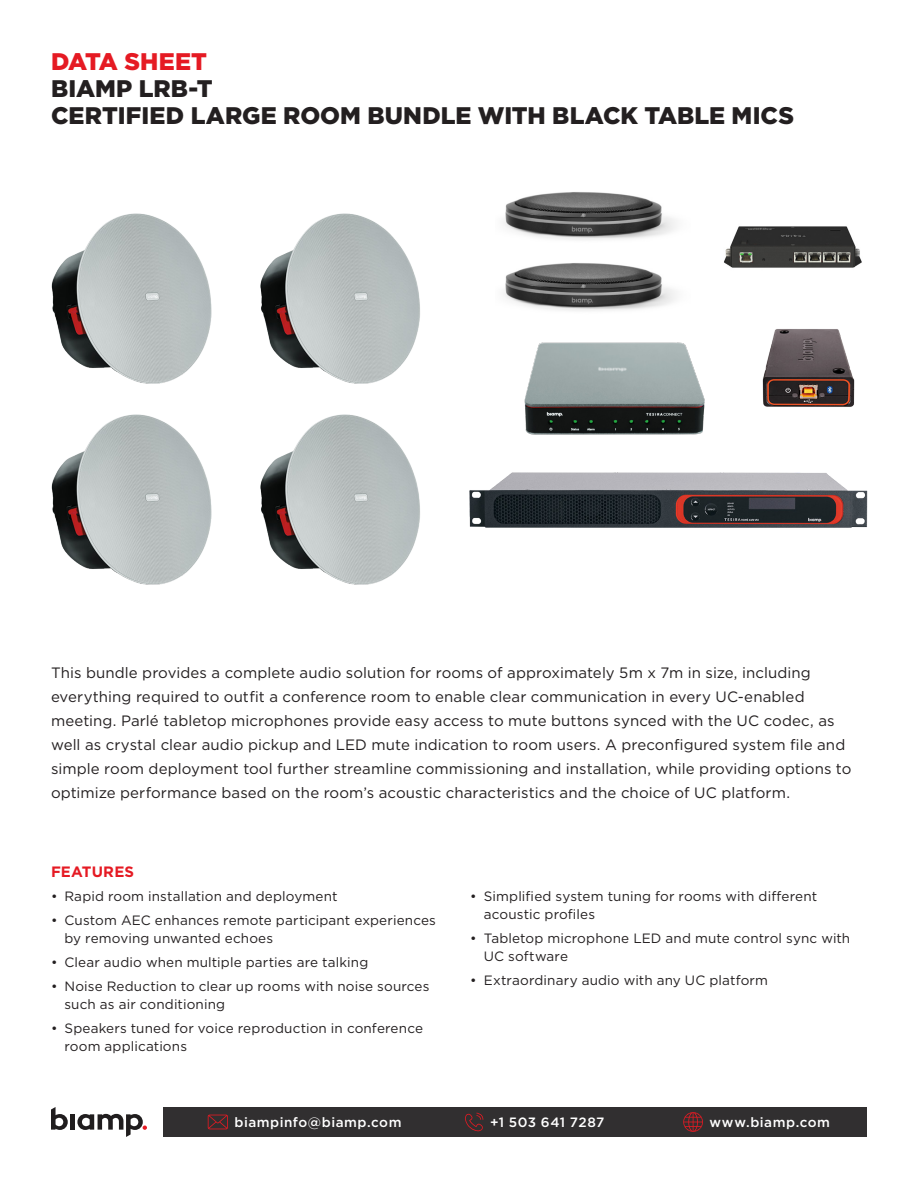
<style>
.page{position:relative;width:918px;height:1188px;background:#fff}
.page>*{position:absolute;margin:0;border:0;box-sizing:border-box;transform-origin:0 0}
.Product_Name{font:900 24px "Gotham";color:#231f20}
.t1{font:900 24px "Gotham";color:#e51a23}
.Intro{font:15px/24px "Gotham";letter-spacing:.005em;color:#231f20}
.subhead{font:700 15px "Gotham";letter-spacing:.01em;color:#e51a23}
.t2{font:13.5px/18px "Gotham";letter-spacing:.01em;color:#231f20}
.t3{font:500 13.5px "Gotham";letter-spacing:.035em;color:#fff}
</style>
<div class="page">
<svg style="left:51px;top:1107px;width:17px;height:23px"></svg>
<div style="left:70px;top:1114px;width:5px;height:16px;background:#201d1e"></div>
<svg style="left:77px;top:1114px;width:70px;height:23px"></svg>
<div style="left:164px;top:1107px;width:703px;height:30px;background:#312f30"></div>
<svg style="left:208px;top:1115px;width:20px;height:14px"></svg>
<svg style="left:465px;top:1113px;width:18px;height:18px"></svg>
<svg style="left:683px;top:1112px;width:20px;height:20px"></svg>
<img style="left:51px;top:213px;width:817px;height:372px">
<img style="left:713px;top:213px;width:155px;height:96px">
<img style="left:495px;top:192px;width:196px;height:132px">
<div style="left:495px;top:324px;width:237px;height:111px;background:#fff"></div>
<img style="left:507px;top:342px;width:213px;height:115px">
<p class="t1" style="left:51px;top:45px;width:158px">DATA SHEET</p>
<p class="Product_Name" style="left:51px;top:72px;width:163px">BIAMP LRB-T</p>
<p class="Product_Name" style="left:51px;top:99px;width:745px">CERTIFIED LARGE ROOM BUNDLE WITH BLACK TABLE MICS</p>
<p class="Intro" style="left:51px;top:660px;width:802px">This bundle provides a complete audio solution for rooms of approximately 5m x 7m in size, including everything required to outfit a conference room to enable clear communication in every UC-enabled meeting. Parlé tabletop microphones provide easy access to mute buttons synced with the UC codec, as well as crystal clear audio pickup and LED mute indication to room users. A preconfigured system file and simple room deployment tool further streamline commissioning and installation, while providing options to optimize performance based on the room’s acoustic characteristics and the choice of UC platform.</p>
<p class="subhead" style="left:51px;top:862px;width:85px">FEATURES</p>
<p class="t2" style="left:51px;top:887px;width:288px">• Rapid room installation and deployment</p>
<p class="t2" style="left:64px;top:911px;width:373px;text-indent:-14px">• Custom AEC enhances remote participant experiences by removing unwanted echoes</p>
<p class="t2" style="left:51px;top:953px;width:319px">• Clear audio when multiple parties are talking</p>
<p class="t2" style="left:64px;top:977px;width:366px;text-indent:-14px">• Noise Reduction to clear up rooms with noise sources such as air conditioning</p>
<p class="t2" style="left:64px;top:1019px;width:360px;text-indent:-14px">• Speakers tuned for voice reproduction in conference room applications</p>
<p class="t2" style="left:484px;top:887px;width:335px;text-indent:-14px">• Simplified system tuning for rooms with different acoustic profiles</p>
<p class="t2" style="left:484px;top:929px;width:368px;text-indent:-14px">• Tabletop microphone LED and mute control sync with<br>UC software</p>
<p class="t2" style="left:470px;top:971px;width:299px">• Extraordinary audio with any UC platform</p>
<p class="t3" style="left:234px;top:1114px;width:169px">biampinfo@biamp.com</p>
<p class="t3" style="left:490px;top:1114px;width:116px">+1 503 641 7287</p>
<p class="t3" style="left:710px;top:1114px;width:122px">www.biamp.com</p>
</div>
